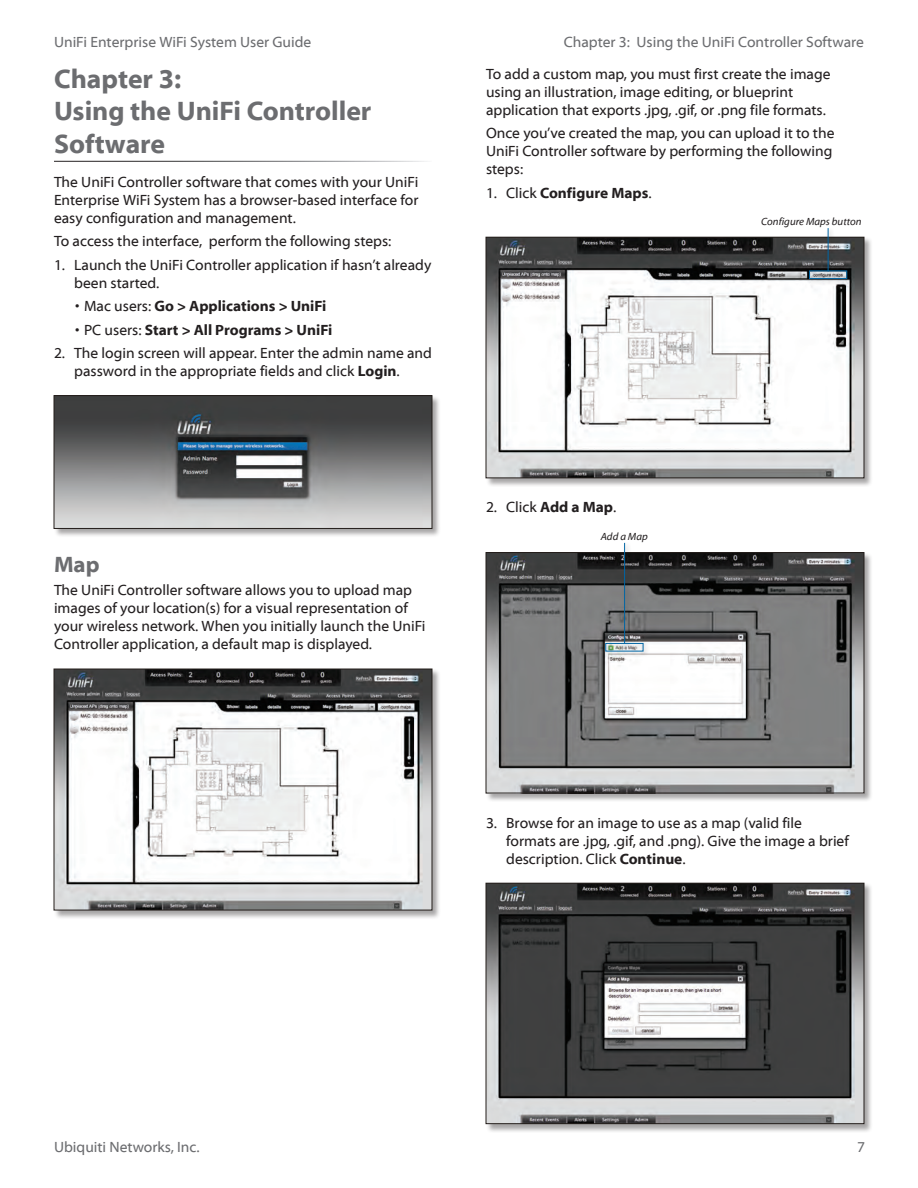
<style>
.page{position:relative;width:918px;height:1188px;background:#fff}
.page>*{position:absolute;margin:0;border:0;box-sizing:border-box;transform-origin:0 0}
.Chapter_Title{font:700 27px/32.4px "Myriad Web Pro";color:#6c6d70}
.Heading_1{font:700 22.5px "Myriad Web Pro";color:#6c6d70}
.Body{font:15px/18px "Myriad Web Pro";color:#231f20}
.Numbered_List{font:15px/18px "Myriad Web Pro";color:#231f20}
.SubBullets2{font:700 15px "Myriad Web Pro";color:#231f20}
.Header-Footer_Left{font:15px "Myriad Web Pro";color:#6c6d70}
.Header-Footer_Right{font:15px "Myriad Web Pro";color:#6c6d70}
.Numbered_List-2{font:700 15px "Myriad Web Pro";color:#231f20}
.t1{font:italic 10.5px "Myriad Web Pro";color:#231f20}
.s1{font-weight:400}
.s2{font-weight:700}
</style>
<div class="page">
<div style="left:54px;top:395px;width:387px;height:143px;background:#231f20;opacity:.4"></div>
<img style="left:56px;top:397px;width:374px;height:130px">
<div style="left:54px;top:395px;width:378px;height:134px;border:1px solid #241e1b"></div>
<div style="left:54px;top:668px;width:387px;height:251px;background:#231f20;opacity:.4"></div>
<img style="left:56px;top:671px;width:374px;height:237px">
<div style="left:54px;top:669px;width:378px;height:241px;border:1px solid #241e1b"></div>
<div style="left:486px;top:236px;width:387px;height:251px;background:#231f20;opacity:.4"></div>
<img style="left:488px;top:239px;width:374px;height:237px">
<div style="left:486px;top:237px;width:378px;height:241px;border:1px solid #241e1b"></div>
<div style="left:825px;top:226px;width:10px;height:52px;background:#231f20;opacity:.4"></div>
<hr style="left:828px;top:228px;width:1px;height:43px;background:#0065a4">
<div style="left:807px;top:268px;width:47px;height:17px;background:#231f20;opacity:.4"></div>
<div style="left:809px;top:271px;width:38px;height:8px;border:1px solid #0065a4"></div>
<div style="left:486px;top:552px;width:387px;height:250px;background:#231f20;opacity:.4"></div>
<img style="left:488px;top:554px;width:374px;height:237px">
<div style="left:486px;top:552px;width:378px;height:241px;border:1px solid #241e1b"></div>
<div style="left:622px;top:541px;width:9px;height:108px;background:#231f20;opacity:.4"></div>
<hr style="left:624px;top:543px;width:1px;height:100px;background:#0065a4">
<div style="left:603px;top:640px;width:47px;height:18px;background:#231f20;opacity:.4"></div>
<div style="left:605px;top:643px;width:38px;height:8px;border:1px solid #0065a4"></div>
<div style="left:486px;top:882px;width:387px;height:251px;background:#231f20;opacity:.4"></div>
<img style="left:488px;top:885px;width:374px;height:237px">
<div style="left:486px;top:883px;width:378px;height:241px;border:1px solid #241e1b"></div>
<p class="Header-Footer_Left" style="left:54px;top:33px;width:259px">UniFi Enterprise WiFi System User Guide</p>
<p class="Header-Footer_Right" style="left:564px;top:33px;width:302px">Chapter 3: Using the UniFi Controller Software</p>
<p class="Chapter_Title" style="left:54px;top:63px;width:319px">Chapter 3:<br>Using the UniFi Controller<br>Software</p>
<p class="Body" style="left:54px;top:173px;width:366px;text-align:justify">The UniFi Controller software that comes with your UniFi Enterprise WiFi System has a browser-based interface for easy configuration and management.</p>
<p class="Body" style="left:54px;top:233px;width:339px">To access the interface, perform the following steps:</p>
<p class="Numbered_List" style="left:74px;top:256px;width:359px;text-indent:-20px">1. Launch the UniFi Controller application if hasn’t already been started.</p>
<p class="SubBullets2" style="left:75px;top:298px;width:253px"><span class="s1">• Mac users:</span> Go &gt; Applications &gt; UniFi</p>
<p class="SubBullets2" style="left:75px;top:321px;width:259px"><span class="s1">• PC users:</span> Start &gt; All Programs &gt; UniFi</p>
<p class="Numbered_List" style="left:74px;top:344px;width:359px;text-indent:-20px">2. The login screen will appear. Enter the admin name and password in the appropriate fields and click <span class="s2">Login</span>.</p>
<p class="Body" style="left:486px;top:65px;width:346px">To add a custom map, you must first create the image using an illustration, image editing, or blueprint application that exports .jpg, .gif, or .png file formats.</p>
<p class="Body" style="left:486px;top:125px;width:350px">Once you’ve created the map, you can upload it to the<br>UniFi Controller software by performing the following steps:</p>
<p class="Numbered_List-2" style="left:486px;top:184px;width:167px"><span class="s1">1. Click</span> Configure Maps<span class="s1">.</span></p>
<p class="t1" style="left:761px;top:216px;width:102px">Configure Maps button</p>
<p class="Heading_1" style="left:54px;top:552px;width:47px">Map</p>
<p class="Body" style="left:54px;top:582px;width:373px">The UniFi Controller software allows you to upload map images of your location(s) for a visual representation of your wireless network. When you initially launch the UniFi Controller application, a default map is displayed.</p>
<p class="Numbered_List" style="left:486px;top:499px;width:132px">2. Click <span class="s2">Add a Map</span>.</p>
<p class="t1" style="left:601px;top:530px;width:48px">Add a Map</p>
<p class="Numbered_List" style="left:506px;top:814px;width:344px;text-indent:-20px">3. Browse for an image to use as a map (valid file formats are .jpg, .gif, and .png). Give the image a brief description. Click <span class="s2">Continue</span>.</p>
<p class="Header-Footer_Left" style="left:54px;top:1139px;width:147px">Ubiquiti Networks, Inc.</p>
<p class="Header-Footer_Right" style="left:857px;top:1139px;width:9px">7</p>
</div>
